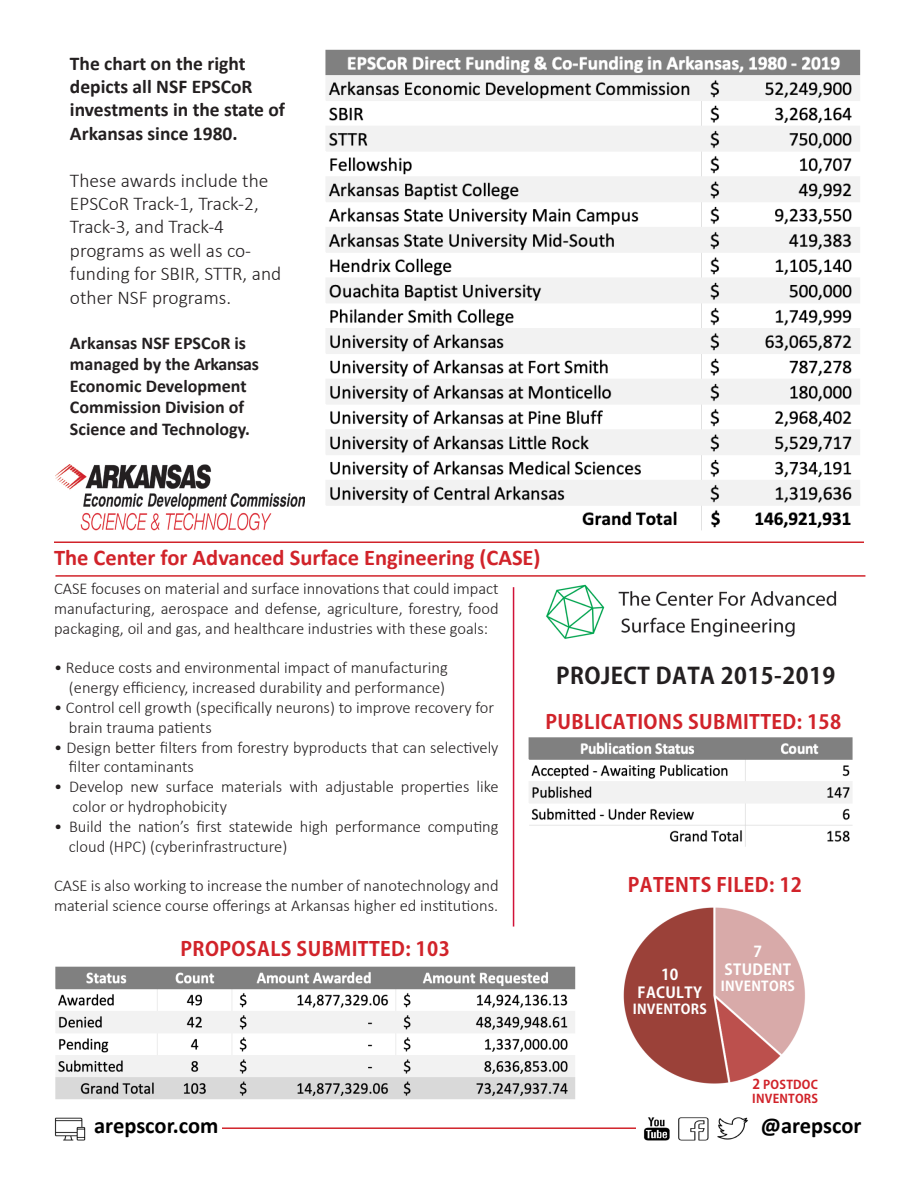
<style>
.page{position:relative;width:918px;height:1188px;background:#fff}
.page>*{position:absolute;margin:0;border:0;box-sizing:border-box;transform-origin:0 0}
.t1{font:700 22.5px "Calibri";color:#d1232a}
.t2{font:700 22.5px "Calibri";color:#000}
.t3{font:700 22.5px "Adobe Gothic Std";letter-spacing:.02em;color:#231f20}
.t4{font:300 19.5px/23.4px "Calibri";color:#231f20}
.t5{font:700 19.5px/23.4px "Calibri";color:#231f20}
.t6{font:700 19.5px "Adobe Gothic Std";letter-spacing:.02em;color:#d1232a}
.t7{font:700 18px/21.6px "Calibri";color:#231f20}
.t8{font:300 16.5px/19.8px "Calibri";color:#231f20}
.t9{font:700 15px "Adobe Gothic Std";letter-spacing:.02em;color:#fff}
.t10{font:700 13.5px "Adobe Gothic Std";letter-spacing:.02em;color:#fff}
.t11{font:700 12px "Adobe Gothic Std";letter-spacing:.02em;color:#d1232a}
.s1{font-size:13.5px}
</style>
<div class="page">
<hr style="left:222px;top:1127px;width:414px;height:2px;background:#d1232a">
<img style="left:644px;top:1117px;width:104px;height:24px">
<img style="left:54px;top:1117px;width:32px;height:24px">
<img style="left:55px;top:966px;width:521px;height:133px">
<img style="left:528px;top:737px;width:325px;height:110px">
<img style="left:546px;top:584px;width:291px;height:55px">
<img style="left:623px;top:907px;width:182px;height:177px">
<img style="left:325px;top:49px;width:536px;height:482px">
<img style="left:55px;top:465px;width:249px;height:66px">
<hr style="left:513px;top:587px;width:1px;height:340px;background:#d11238">
<hr style="left:54px;top:542px;width:810px;height:1px;background:#d1232a">
<hr style="left:55px;top:575px;width:810px;height:2px;background:#d1232a">
<p class="t5" style="left:70px;top:51px;width:217px">The chart on the right depicts all NSF EPSCoR investments in the state of<br>Arkansas since 1980.</p>
<p class="t4" style="left:70px;top:167px;width:213px">These awards include the<br>EPSCoR Track-1, Track-2,<br>Track-3, and Track-4 programs as well as co&shy;funding for SBIR, STTR, and other NSF programs.</p>
<p class="t7" style="left:70px;top:332px;width:191px">Arkansas NSF EPSCoR is managed by the Arkansas<br>Economic Development<br>Commission Division of<br>Science and Technology.</p>
<p class="t1" style="left:54px;top:543px;width:488px">The Center for Advanced Surface Engineering (CASE)</p>
<p class="t8" style="left:54px;top:578px;width:446px;text-align:justify">CASE focuses on material and surface innovations that could impact manufacturing, aerospace and defense, agriculture, forestry, food packaging, oil and gas, and healthcare industries with these goals:</p>
<p class="t8" style="left:54px;top:657px;width:395px">• Reduce costs and environmental impact of manufacturing</p>
<p class="t8" style="left:69px;top:677px;width:378px">(energy efficiency, increased durability and performance)</p>
<p class="t8" style="left:69px;top:697px;width:427px;text-indent:-15px">• Control cell growth (specifically neurons) to improve recovery for brain trauma patients</p>
<p class="t8" style="left:69px;top:736px;width:431px;text-indent:-15px">• Design better filters from forestry byproducts that can selectively filter contaminants</p>
<p class="t8" style="left:73px;top:776px;width:427px;text-indent:-19px">• Develop new surface materials with adjustable properties like color or hydrophobicity</p>
<p class="t8" style="left:69px;top:816px;width:431px;text-indent:-15px">• Build the nation’s first statewide high performance computing cloud (HPC) (cyberinfrastructure)</p>
<p class="t8" style="left:54px;top:875px;width:446px">CASE is also working to increase the number of nanotechnology and material science course offerings at Arkansas higher ed institutions.</p>
<p class="t6" style="left:181px;top:937px;width:271px">PROPOSALS SUBMITTED: 103</p>
<p class="t3" style="left:556px;top:662px;width:280px">PROJECT DATA 2015-2019</p>
<p class="t6" style="left:545px;top:710px;width:297px">PUBLICATIONS SUBMITTED: 158</p>
<p class="t6" style="left:628px;top:873px;width:176px">PATENTS FILED: 12</p>
<p class="t9" style="left:661px;top:965px;width:19px">10</p>
<p class="t9" style="left:638px;top:983px;width:66px">FACULTY</p>
<p class="t10" style="left:633px;top:1001px;width:76px">INVENTORS</p>
<p class="t9" style="left:754px;top:942px;width:10px">7</p>
<p class="t9" style="left:725px;top:960px;width:68px">STUDENT</p>
<p class="t10" style="left:721px;top:978px;width:76px">INVENTORS</p>
<p class="t11" style="left:752px;top:1077px;width:67px"><span class="s1">2</span> POSTDOC</p>
<p class="t11" style="left:752px;top:1091px;width:67px">INVENTORS</p>
<p class="t2" style="left:94px;top:1111px;width:126px">arepscor.com</p>
<p class="t2" style="left:761px;top:1111px;width:102px">@arepscor</p>
</div>
